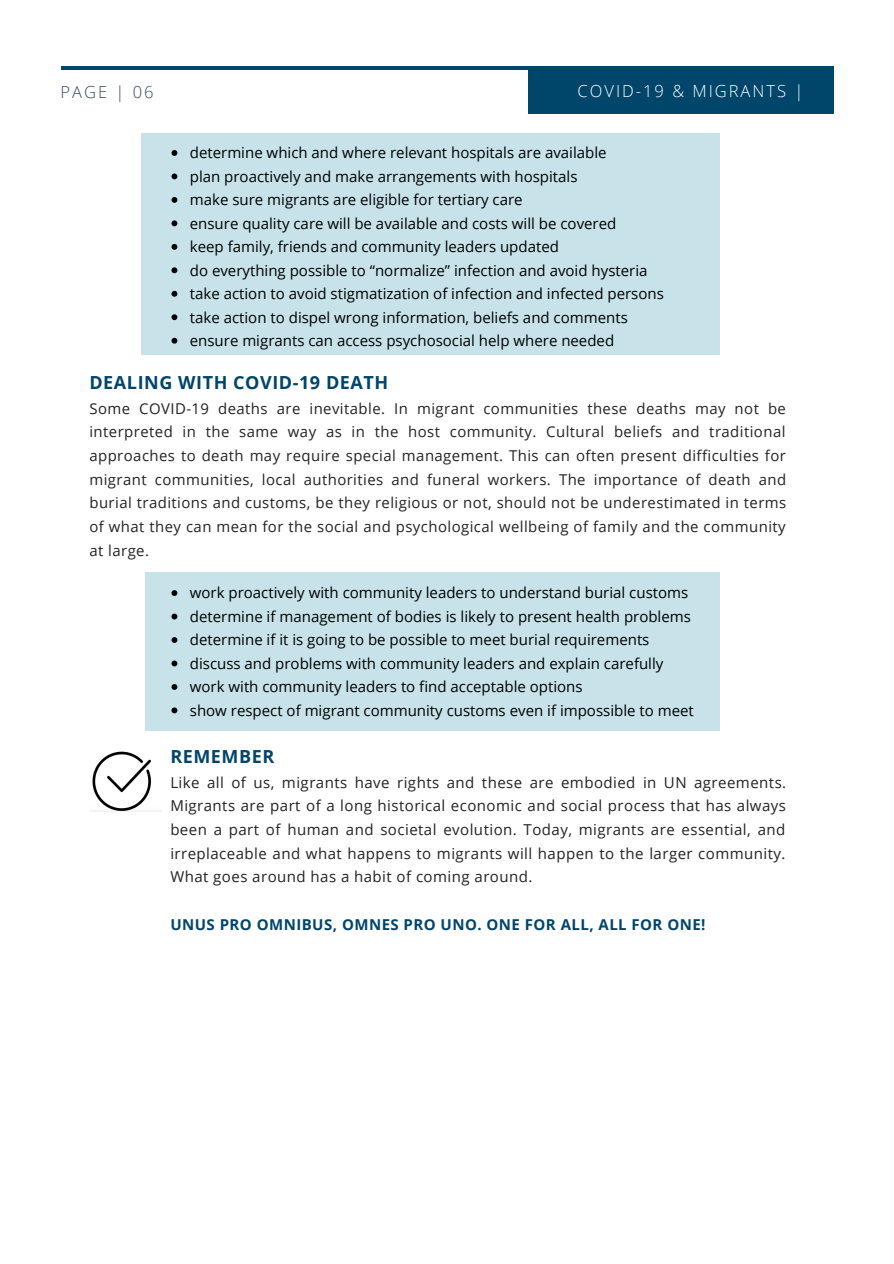
<style>
.page{position:relative;width:894px;height:1264px;background:#fff}
.page>*{position:absolute;margin:0;border:0;box-sizing:border-box;transform-origin:0 0}
.t1{font:700 18px "Open Sans";letter-spacing:.03em;color:#00456a}
.t2{font:300 16.5px "Open Sans";letter-spacing:.12em;color:#fff}
.t3{font:300 16.5px "Open Sans";letter-spacing:.12em;color:#364d62}
.t4{font:15px/23.4px "Open Sans";color:#000}
.t5{font:15px/23.7px "Open Sans";letter-spacing:.03em;color:#222;text-align:justify}
.t6{font:700 15px "Open Sans";letter-spacing:.03em;color:#00456a}
.t7{font:14.85px/23.7px "Open Sans";letter-spacing:.03em;color:#222;text-align:justify}
</style>
<div class="page">
<div style="left:146px;top:572px;width:573px;height:159px;background:#c7e3e9"></div>
<div style="left:141px;top:133px;width:578px;height:221px;background:#c7e3e9"></div>
<img style="left:92px;top:751px;width:59px;height:60px">
<svg style="left:171px;top:150px;width:6px;height:6px"></svg>
<svg style="left:171px;top:173px;width:6px;height:6px"></svg>
<svg style="left:171px;top:197px;width:6px;height:6px"></svg>
<svg style="left:171px;top:220px;width:6px;height:6px"></svg>
<svg style="left:171px;top:244px;width:6px;height:6px"></svg>
<svg style="left:171px;top:267px;width:6px;height:6px"></svg>
<svg style="left:171px;top:291px;width:6px;height:6px"></svg>
<svg style="left:171px;top:314px;width:6px;height:6px"></svg>
<svg style="left:171px;top:338px;width:6px;height:5px"></svg>
<svg style="left:171px;top:590px;width:6px;height:6px"></svg>
<svg style="left:171px;top:613px;width:6px;height:6px"></svg>
<svg style="left:171px;top:637px;width:6px;height:6px"></svg>
<svg style="left:171px;top:660px;width:6px;height:6px"></svg>
<svg style="left:171px;top:684px;width:6px;height:6px"></svg>
<svg style="left:171px;top:707px;width:6px;height:6px"></svg>
<hr style="left:61px;top:66px;width:771px;height:4px;background:#00456a">
<div style="left:528px;top:66px;width:305px;height:48px;background:#00456a"></div>
<p class="t3" style="left:61px;top:80px;width:94px">PAGE | 06</p>
<p class="t2" style="left:577px;top:79px;width:227px">COVID-19 &amp; MIGRANTS |</p>
<p class="t4" style="left:190px;top:141px;width:475px">determine which and where relevant hospitals are available<br>plan proactively and make arrangements with hospitals<br>make sure migrants are eligible for tertiary care<br>ensure quality care will be available and costs will be covered<br>keep family, friends and community leaders updated<br>do everything possible to “normalize” infection and avoid hysteria take action to avoid stigmatization of infection and infected persons take action to dispel wrong information, beliefs and comments ensure migrants can access psychosocial help where needed</p>
<p class="t1" style="left:89px;top:369px;width:300px">DEALING WITH COVID-19 DEATH</p>
<p class="t7" style="left:89px;top:396px;width:698px">Some COVID-19 deaths are inevitable. In migrant communities these deaths may not be interpreted in the same way as in the host community. Cultural beliefs and traditional approaches to death may require special management. This can often present difficulties for migrant communities, local authorities and funeral workers. The importance of death and burial traditions and customs, be they religious or not, should not be underestimated in terms of what they can mean for the social and psychological wellbeing of family and the community at large.</p>
<p class="t4" style="left:190px;top:581px;width:505px">work proactively with community leaders to understand burial customs determine if management of bodies is likely to present health problems determine if it is going to be possible to meet burial requirements discuss and problems with community leaders and explain carefully work with community leaders to find acceptable options<br>show respect of migrant community customs even if impossible to meet</p>
<p class="t1" style="left:170px;top:743px;width:105px">REMEMBER</p>
<p class="t5" style="left:170px;top:770px;width:617px">Like all of us, migrants have rights and these are embodied in UN agreements.<br>Migrants are part of a long historical economic and social process that has always been a part of human and societal evolution. Today, migrants are essential, and irreplaceable and what happens to migrants will happen to the larger community.<br>What goes around has a habit of coming around.</p>
<p class="t6" style="left:170px;top:913px;width:536px">UNUS PRO OMNIBUS, OMNES PRO UNO. ONE FOR ALL, ALL FOR ONE!</p>
</div>
